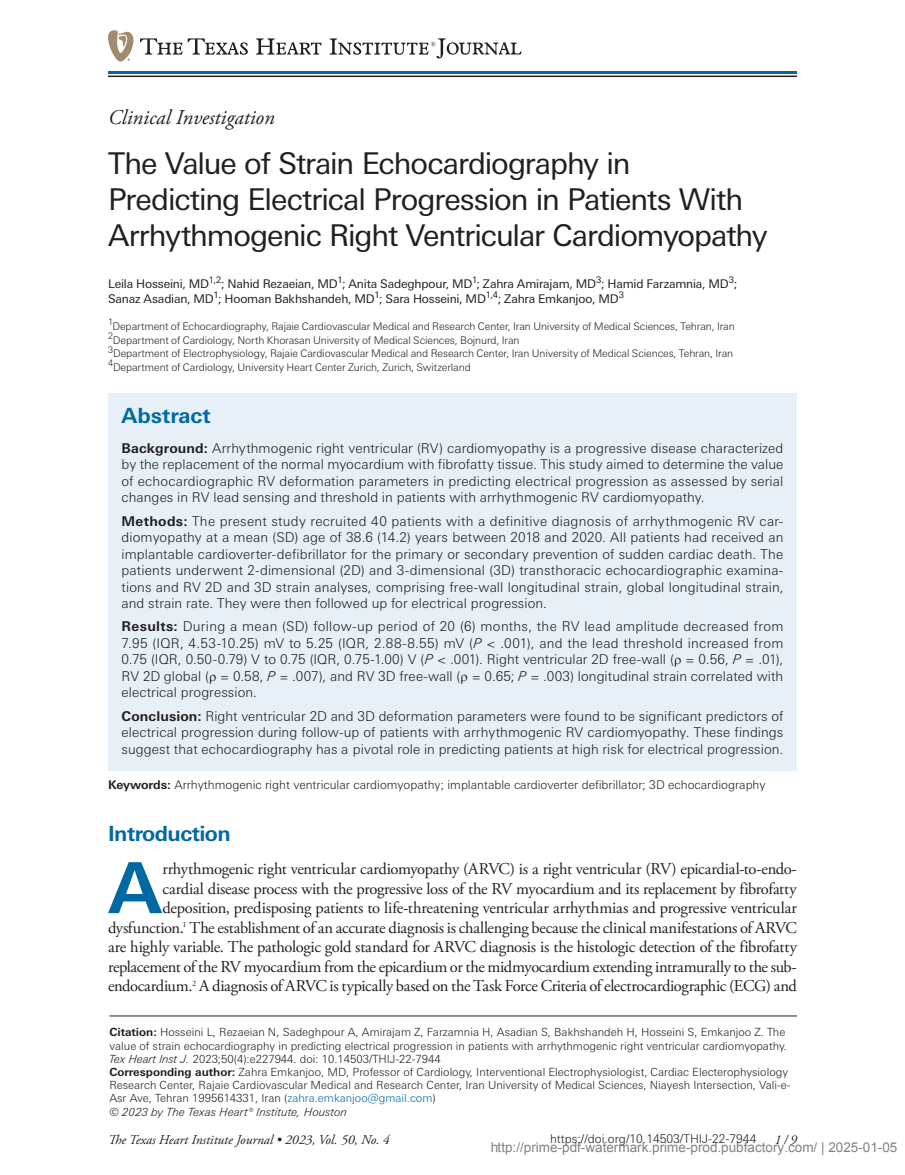
<style>
.page{position:relative;width:905px;height:1175px;background:#fff}
.page>*{position:absolute;margin:0;border:0;box-sizing:border-box;transform-origin:0 0}
.BODY_WITH_DROPCAP{font:700 70.5px "Univers Next Pro";color:#0069a3}
.t1{font:30px/36px "Univers Next Pro";letter-spacing:-.035em;color:#231f20}
.ARTICLE_TYPE{font:italic 21px "Adobe Garamond Pro";color:#231f20}
.HEADING_1{font:700 21px "Univers Next Pro";letter-spacing:-.025em;color:#0069a3}
.ABSTRACT_HEADER{font:700 21px "Univers Next Pro";color:#0069a3}
.BODY_WITH_DROPCAP-2{font:16.5px/19.5px "Adobe Garamond Pro";letter-spacing:-.02em;color:#231f20;text-align:right}
.ABSTRACT_WITH_BOLD_SUBHEADS{font:300 13.5px/16.5px "Univers Next Pro";letter-spacing:.005em;color:#231f20;text-align:justify}
.t2{font:13.5px "Arial";color:rgb(0 0 0/.5)}
.t3{font:italic 13.5px "Adobe Garamond Pro";color:#231f20}
.AUTHORS{font:12px/15px "Univers Next Pro";letter-spacing:-.02em;color:#231f20}
.KEYWORDS{font:300 12px "Univers Next Pro";color:#231f20}
.CORR__AUTHOR{font:300 11.25px/13.2px "Univers Next Pro";color:#231f20}
.CITATION{font:300 11.25px/13.2px "Univers Next Pro";color:#231f20}
.COPYRIGHT{font:italic 300 11.25px "Univers Next Pro";letter-spacing:.02em;color:#231f20}
.AFFILIATIONS{font:300 10.5px "Univers Next Pro";letter-spacing:-.01em;color:#231f20}
.s1{font-weight:700}
.s2{font-style:italic}
.s3{color:#0069a3}
</style>
<div class="page">
<svg style="left:140px;top:38px;width:108px;height:17px"></svg>
<svg style="left:256px;top:38px;width:65px;height:17px"></svg>
<svg style="left:329px;top:38px;width:192px;height:20px"></svg>
<svg style="left:108px;top:30px;width:26px;height:32px"></svg>
<hr style="left:108px;top:72px;width:688px;height:2px;background:#0069a3">
<hr style="left:108px;top:76px;width:688px;height:1px;background:#231f20">
<div style="left:108px;top:393px;width:688px;height:35px;background:#e6f0f6"></div>
<div style="left:108px;top:422px;width:688px;height:97px;background:#e6f0f6"></div>
<div style="left:108px;top:495px;width:688px;height:130px;background:#e6f0f6"></div>
<div style="left:108px;top:601px;width:688px;height:113px;background:#e6f0f6"></div>
<div style="left:108px;top:690px;width:688px;height:80px;background:#e6f0f6"></div>
<hr style="left:109px;top:1015px;width:688px;height:1px;background:#231f20">
<p class="ARTICLE_TYPE" style="left:108px;top:105px;width:168px">Clinical Investigation</p>
<p class="t1" style="left:108px;top:145px;width:661px">The Value of Strain Echocardiography in<br>Predicting Electrical Progression in Patients With<br>Arrhythmogenic Right Ventricular Cardiomyopathy</p>
<p class="AUTHORS" style="left:108px;top:276px;width:631px">Leila Hosseini, MD<sup>1,2</sup>; Nahid Rezaeian, MD<sup>1</sup>; Anita Sadeghpour, MD<sup>1</sup>; Zahra Amirajam, MD<sup>3</sup>; Hamid Farzamnia, MD<sup>3</sup>;<br>Sanaz Asadian, MD<sup>1</sup>; Hooman Bakhshandeh, MD<sup>1</sup>; Sara Hosseini, MD<sup>1,4</sup>; Zahra Emkanjoo, MD<sup>3</sup></p>
<p class="AFFILIATIONS" style="left:108px;top:320px;width:628px"><sup>1</sup>Department of Echocardiography, Rajaie Cardiovascular Medical and Research Center, Iran University of Medical Sciences, Tehran, Iran</p>
<p class="AFFILIATIONS" style="left:108px;top:334px;width:413px"><sup>2</sup>Department of Cardiology, North Khorasan University of Medical Sciences, Bojnurd, Iran</p>
<p class="AFFILIATIONS" style="left:108px;top:347px;width:626px"><sup>3</sup>Department of Electrophysiology, Rajaie Cardiovascular Medical and Research Center, Iran University of Medical Sciences, Tehran, Iran</p>
<p class="AFFILIATIONS" style="left:108px;top:361px;width:364px"><sup>4</sup>Department of Cardiology, University Heart Center Zurich, Zurich, Switzerland</p>
<p class="ABSTRACT_HEADER" style="left:121px;top:403px;width:90px">Abstract</p>
<p class="ABSTRACT_WITH_BOLD_SUBHEADS" style="left:121px;top:439px;width:663px"><span class="s1">Background:</span> Arrhythmogenic right ventricular (RV) cardiomyopathy is a progressive disease characterized by the replacement of the normal myocardium with fibrofatty tissue. This study aimed to determine the value of echocardiographic RV deformation parameters in predicting electrical progression as assessed by serial changes in RV lead sensing and threshold in patients with arrhythmogenic RV cardiomyopathy.</p>
<p class="ABSTRACT_WITH_BOLD_SUBHEADS" style="left:121px;top:512px;width:663px"><span class="s1">Methods:</span> The present study recruited 40 patients with a definitive diagnosis of arrhythmogenic RV car&shy;diomyopathy at a mean (SD) age of 38.6 (14.2) years between 2018 and 2020. All patients had received an implantable cardioverter-defibrillator for the primary or secondary prevention of sudden cardiac death. The patients underwent 2-dimensional (2D) and 3-dimensional (3D) transthoracic echocardiographic examina&shy;tions and RV 2D and 3D strain analyses, comprising free-wall longitudinal strain, global longitudinal strain, and strain rate. They were then followed up for electrical progression.</p>
<p class="ABSTRACT_WITH_BOLD_SUBHEADS" style="left:121px;top:618px;width:663px"><span class="s1">Results:</span> During a mean (SD) follow-up period of 20 (6) months, the RV lead amplitude decreased from 7.95 (IQR, 4.53-10.25) mV to 5.25 (IQR, 2.88-8.55) mV (<span class="s2">P</span> &lt; .001), and the lead threshold increased from 0.75 (IQR, 0.50-0.79) V to 0.75 (IQR, 0.75-1.00) V (<span class="s2">P</span> &lt; .001). Right ventricular 2D free-wall ( = 0.56, <span class="s2">P</span> = .01), RV 2D global ( = 0.58, <span class="s2">P</span> = .007), and RV 3D free-wall ( = 0.65; <span class="s2">P</span> = .003) longitudinal strain correlated with electrical progression.</p>
<p class="ABSTRACT_WITH_BOLD_SUBHEADS" style="left:121px;top:707px;width:663px"><span class="s1">Conclusion:</span> Right ventricular 2D and 3D deformation parameters were found to be significant predictors of electrical progression during follow-up of patients with arrhythmogenic RV cardiomyopathy. These findings suggest that echocardiography has a pivotal role in predicting patients at high risk for electrical progression.</p>
<p class="KEYWORDS" style="left:108px;top:777px;width:659px"><span class="s1">Keywords:</span> Arrhythmogenic right ventricular cardiomyopathy; implantable cardioverter defibrillator; 3D echocardiography</p>
<p class="HEADING_1" style="left:108px;top:821px;width:124px">Introduction</p>
<p class="BODY_WITH_DROPCAP" style="left:108px;top:845px;width:55px">A</p>
<p class="BODY_WITH_DROPCAP-2" style="left:108px;top:859px;width:690px">rrhythmogenic right ventricular cardiomyopathy (ARVC) is a right ventricular (RV) epicardial-to-endo-<br>cardial disease process with the progressive loss of the RV myocardium and its replacement by fibrofatty deposition, predisposing patients to life-threatening ventricular arrhythmias and progressive ventricular dysfunction.<sup>1</sup> The establishment of an accurate diagnosis is challenging because the clinical manifestations of ARVC are highly variable. The pathologic gold standard for ARVC diagnosis is the histologic detection of the fibrofatty replacement of the RV myocardium from the epicardium or the midmyocardium extending intramurally to the sub&shy;endocardium.<sup>2</sup> A diagnosis of ARVC is typically based on the Task Force Criteria of electrocardiographic (ECG) and</p>
<p class="CITATION" style="left:109px;top:1025px;width:679px"><span class="s1">Citation:</span> Hosseini L, Rezaeian N, Sadeghpour A, Amirajam Z, Farzamnia H, Asadian S, Bakhshandeh H, Hosseini S, Emkanjoo Z. The value of strain echocardiography in predicting electrical progression in patients with arrhythmogenic right ventricular cardiomyopathy.<br><span class="s2">Tex Heart Inst J.</span> 2023;50(4):e227944. doi: 10.14503/THIJ-22-7944</p>
<p class="CORR__AUTHOR" style="left:109px;top:1065px;width:682px"><span class="s1">Corresponding author:</span> Zahra Emkanjoo, MD, Professor of Cardiology, Interventional Electrophysiologist, Cardiac Electerophysiology<br>Research Center, Rajaie Cardiovascular Medical and Research Center, Iran University of Medical Sciences, Niayesh Intersection, Vali-e-<br>Asr Ave, Tehran 1995614331, Iran (<span class="s3">zahra.emkanjoo@gmail.com</span>)</p>
<p class="t2" style="left:490px;top:1140px;width:409px">http://prime-pdf-watermark.prime-prod.pubfactory.com/ | 2025-01-05</p>
<p class="COPYRIGHT" style="left:109px;top:1105px;width:239px">© 2023 by The Texas Heart® Institute, Houston</p>
<p class="t3" style="left:108px;top:1131px;width:283px">The Texas Heart Institute Journal • 2023, Vol. 50, No. 4</p>
<p class="KEYWORDS" style="left:550px;top:1132px;width:208px">https://doi.org/10.14503/THIJ-22-7944</p>
<p class="t3" style="left:774px;top:1131px;width:24px">1 / 9</p>
</div>
